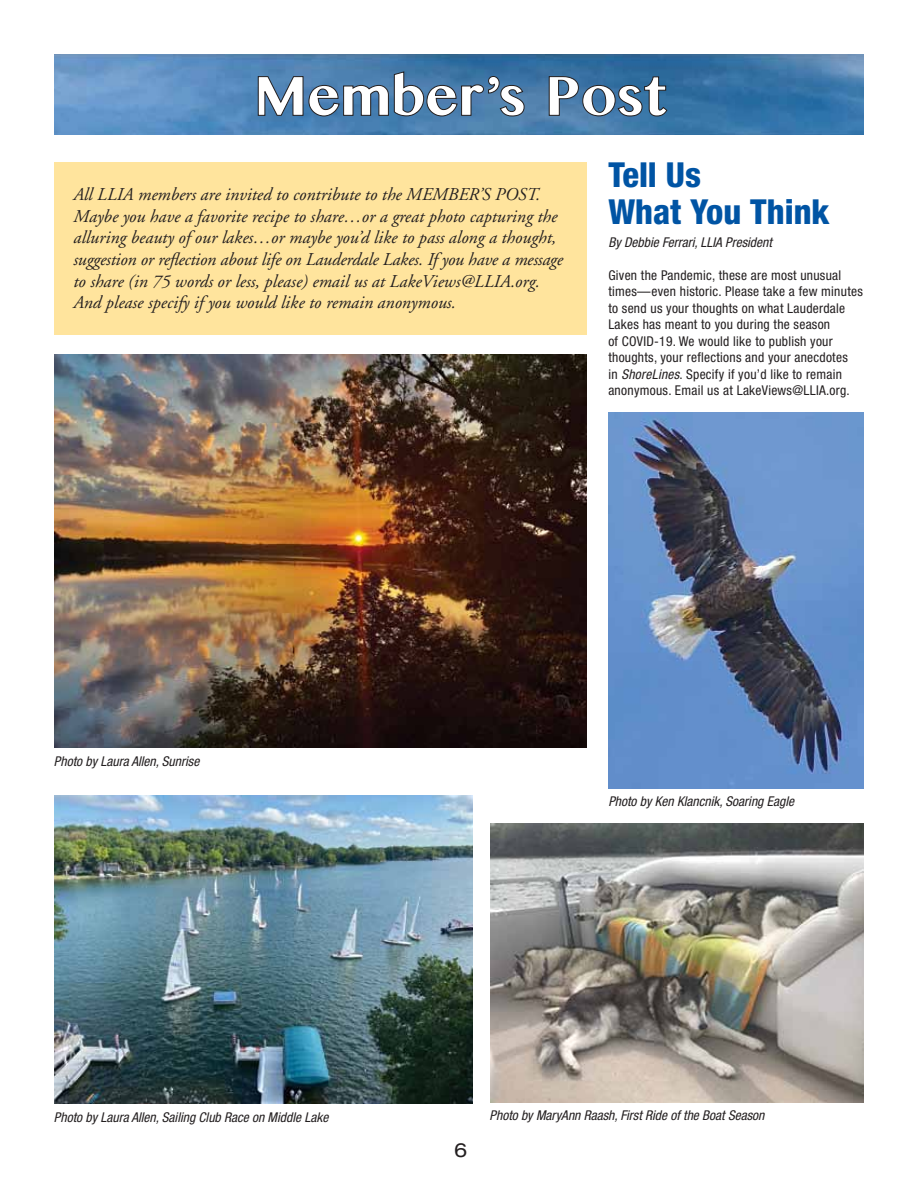
<style>
.page{position:relative;width:918px;height:1188px;background:#fff}
.page>*{position:absolute;margin:0;border:0;box-sizing:border-box;transform-origin:0 0}
.t1{font:800 condensed 34.5px/37.5px "Helvetica Neue LT Std";color:#0054a4}
.t2{font:expanded 19.5px "Helvetica Neue LT Std";color:#231f20}
.t3{font:italic 18px/21.6px "Adobe Garamond";color:#231f20}
.t4{font:condensed 13.5px/16.5px "Helvetica Neue LT Std";letter-spacing:.02em;color:#231f20}
.t5{font:italic condensed 13.5px "Helvetica Neue LT Std";color:#231f20}
.s1{font-style:italic}
</style>
<div class="page">
<img style="left:54px;top:54px;width:810px;height:81px">
<svg style="left:258px;top:71px;width:410px;height:46px"></svg>
<div style="left:54px;top:162px;width:533px;height:173px;background:#ffe49d"></div>
<img style="left:608px;top:413px;width:256px;height:375px">
<img style="left:54px;top:354px;width:533px;height:393px">
<img style="left:54px;top:795px;width:418px;height:309px">
<img style="left:490px;top:824px;width:374px;height:278px">
<p class="t3" style="left:73px;top:184px;width:491px">All LLIA members are invited to contribute to the MEMBER’S POST.<br>Maybe you have a favorite recipe to share…or a great photo capturing the alluring beauty of our lakes…or maybe you’d like to pass along a thought, suggestion or reflection about life on Lauderdale Lakes. If you have a message to share (in 75 words or less, please) email us at LakeViews@LLIA.org.<br>And please specify if you would like to remain anonymous.</p>
<h1 class="t1" style="left:608px;top:155px;width:223px">Tell Us<br>What You Think</h1>
<p class="t5" style="left:608px;top:234px;width:165px">By Debbie Ferrari, LLIA President</p>
<p class="t4" style="left:608px;top:267px;width:256px">Given the Pandemic, these are most unusual times—even historic. Please take a few minutes to send us your thoughts on what Lauderdale Lakes has meant to you during the season<br>of COVID-19. We would like to publish your thoughts, your reflections and your anecdotes<br>in <span class="s1">ShoreLines</span>. Specify if you’d like to remain anonymous. Email us at LakeViews@LLIA.org.</p>
<p class="t5" style="left:54px;top:753px;width:147px">Photo by Laura Allen, Sunrise</p>
<p class="t5" style="left:608px;top:794px;width:187px">Photo by Ken Klancnik, Soaring Eagle</p>
<p class="t5" style="left:54px;top:1109px;width:276px">Photo by Laura Allen, Sailing Club Race on Middle Lake</p>
<p class="t5" style="left:490px;top:1107px;width:276px">Photo by MaryAnn Raash, First Ride of the Boat Season</p>
<p class="t2" style="left:454px;top:1139px;width:15px">6</p>
</div>
